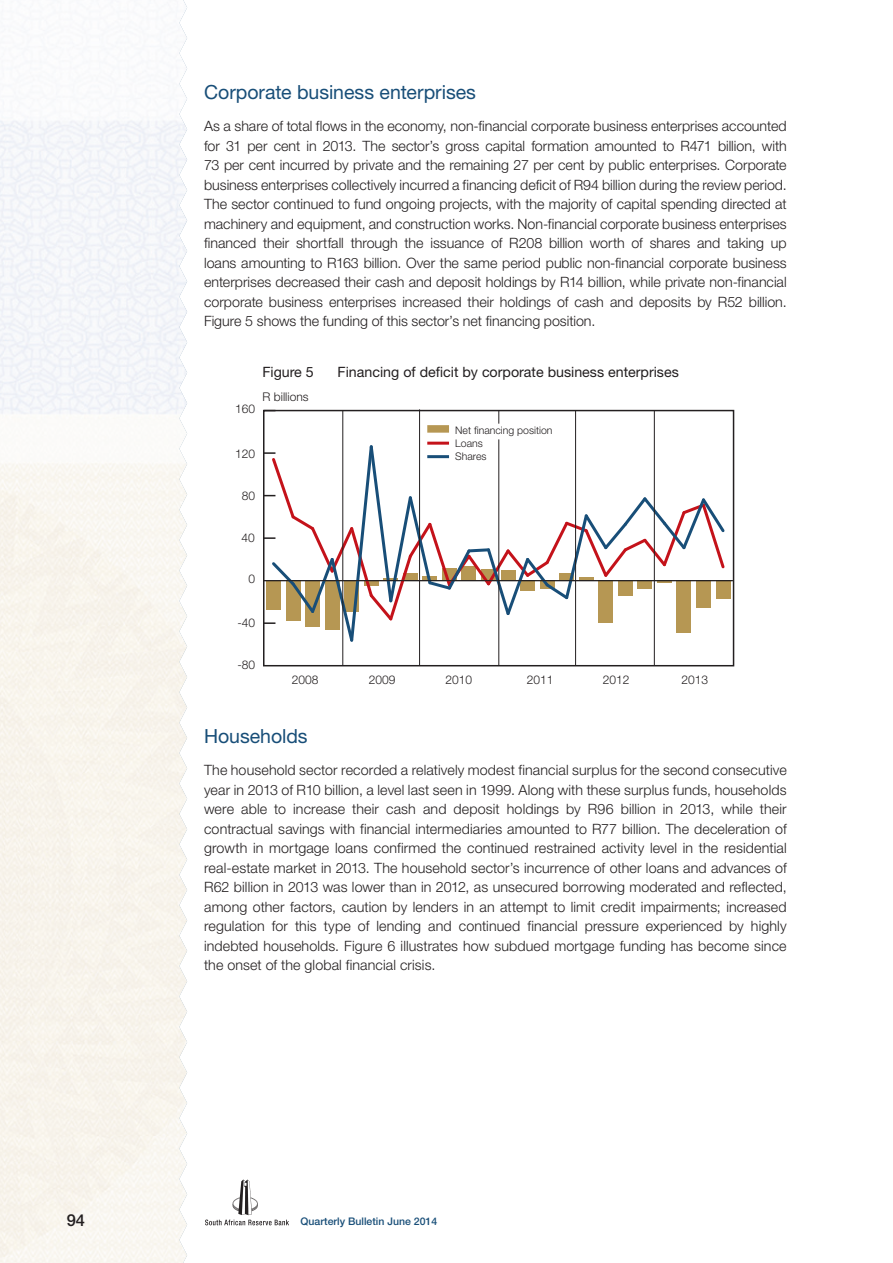
<style>
.page{position:relative;width:893px;height:1263px;background:#fff}
.page>*{position:absolute;margin:0;border:0;box-sizing:border-box;transform-origin:0 0}
.Heading_level_3{font:19.5px "Helvetica Neue LT Pro";color:#184e78}
.t1{font:500 16.5px "Helvetica Neue LT Pro";color:#231f20}
._1__Body{font:300 14.25px/19.5px "Helvetica Neue LT Pro";color:#231f20;text-align:justify}
.t2{font:14.25px "Helvetica Neue LT Pro";color:#231f20}
.t3{font:300 12px "Helvetica Neue LT Pro";color:#231f20}
.t4{font:300 10.5px/12.6px "Helvetica Neue LT Pro";color:#231f20}
.t5{font:500 10.5px "Helvetica Neue LT Pro";color:#184e78}
</style>
<div class="page">
<img style="left:205px;top:1179px;width:84px;height:47px">
<div style="left:716px;top:581px;width:14px;height:18px;background:#b69753"></div>
<svg style="left:266px;top:443px;width:461px;height:201px"></svg>
<hr style="left:264px;top:580px;width:469px;height:1px;background:#231f20">
<div style="left:263px;top:410px;width:471px;height:256px;border:2px solid #231f20"></div>
<hr style="left:342px;top:410px;width:1px;height:256px;background:#231f20">
<hr style="left:419px;top:409px;width:1px;height:257px;background:#231f20">
<hr style="left:498px;top:439px;width:1px;height:227px;background:#231f20">
<svg style="left:498px;top:411px;width:1px;height:13px"></svg>
<hr style="left:575px;top:411px;width:1px;height:255px;background:#231f20">
<hr style="left:654px;top:411px;width:1px;height:255px;background:#231f20">
<div style="left:427px;top:425px;width:22px;height:8px;background:#b69753"></div>
<hr style="left:427px;top:442px;width:22px;height:3px;background:#c4121a">
<hr style="left:427px;top:455px;width:22px;height:3px;background:#184e78">
<p class="Heading_level_3" style="left:204px;top:80px;width:273px">Corporate business enterprises</p>
<p class="_1__Body" style="left:204px;top:116px;width:584px">As a share of total flows in the economy, non-financial corporate business enterprises accounted for 31 per cent in 2013. The sector’s gross capital formation amounted to R471 billion, with 73 per cent incurred by private and the remaining 27 per cent by public enterprises. Corporate business enterprises collectively incurred a financing deficit of R94 billion during the review period.<br>The sector continued to fund ongoing projects, with the majority of capital spending directed at machinery and equipment, and construction works. Non-financial corporate business enterprises financed their shortfall through the issuance of R208 billion worth of shares and taking up loans amounting to R163 billion. Over the same period public non-financial corporate business enterprises decreased their cash and deposit holdings by R14 billion, while private non-financial corporate business enterprises increased their holdings of cash and deposits by R52 billion.<br>Figure 5 shows the funding of this sector’s net financing position.</p>
<p class="t2" style="left:262px;top:363px;width:53px">Figure 5</p>
<p class="t2" style="left:338px;top:363px;width:343px">Financing of deficit by corporate business enterprises</p>
<p class="t3" style="left:263px;top:390px;width:47px">R billions</p>
<p class="t3" style="left:235px;top:402px;width:22px">160</p>
<p class="t3" style="left:235px;top:446px;width:22px">120</p>
<p class="t3" style="left:242px;top:489px;width:15px">80</p>
<p class="t3" style="left:241px;top:530px;width:15px">40</p>
<p class="t3" style="left:249px;top:572px;width:8px">0</p>
<p class="t3" style="left:237px;top:615px;width:19px">-40</p>
<p class="t3" style="left:237px;top:658px;width:19px">-80</p>
<p class="t4" style="left:455px;top:424px;width:99px">Net financing position<br>Loans<br>Shares</p>
<p class="t3" style="left:292px;top:672px;width:28px">2008</p>
<p class="t3" style="left:369px;top:672px;width:28px">2009</p>
<p class="t3" style="left:446px;top:672px;width:28px">2010</p>
<p class="t3" style="left:527px;top:672px;width:28px">2011</p>
<p class="t3" style="left:603px;top:672px;width:28px">2012</p>
<p class="t3" style="left:681px;top:672px;width:28px">2013</p>
<p class="Heading_level_3" style="left:204px;top:724px;width:105px">Households</p>
<p class="_1__Body" style="left:204px;top:760px;width:584px">The household sector recorded a relatively modest financial surplus for the second consecutive year in 2013 of R10 billion, a level last seen in 1999. Along with these surplus funds, households were able to increase their cash and deposit holdings by R96 billion in 2013, while their contractual savings with financial intermediaries amounted to R77 billion. The deceleration of growth in mortgage loans confirmed the continued restrained activity level in the residential real-estate market in 2013. The household sector’s incurrence of other loans and advances of R62 billion in 2013 was lower than in 2012, as unsecured borrowing moderated and reflected, among other factors, caution by lenders in an attempt to limit credit impairments; increased regulation for this type of lending and continued financial pressure experienced by highly indebted households. Figure 6 illustrates how subdued mortgage funding has become since the onset of the global financial crisis.</p>
<p class="t1" style="left:67px;top:1210px;width:20px">94</p>
<p class="t5" style="left:301px;top:1214px;width:138px">Quarterly Bulletin June 2014</p>
</div>
